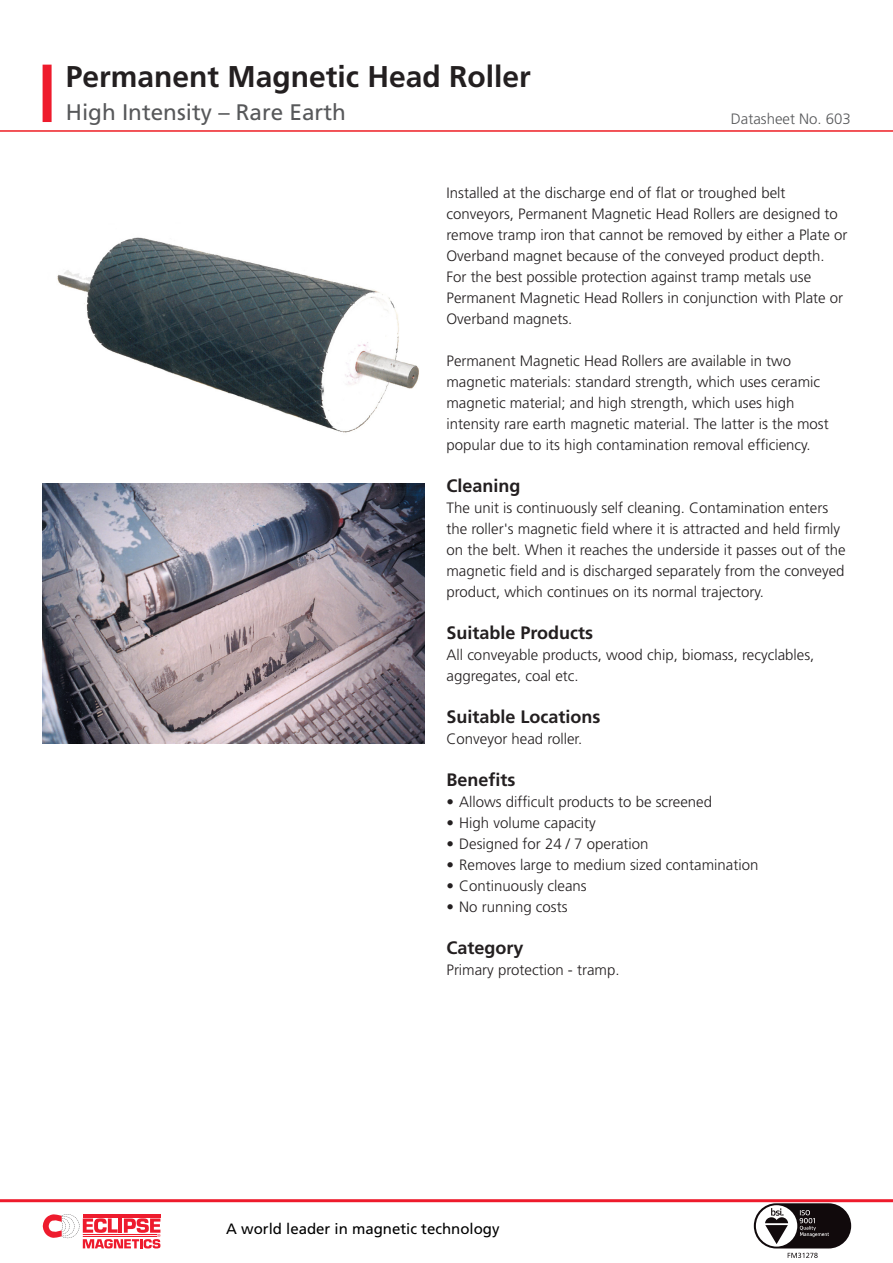
<style>
.page{position:relative;width:893px;height:1263px;background:#fff}
.page>*{position:absolute;margin:0;border:0;box-sizing:border-box;transform-origin:0 0}
.page_title{font:700 30px "Frutiger";color:#231f20}
.page_title-2{font:22.5px "Frutiger";color:#57585a}
.t1{font:700 18px "Frutiger";color:#231f20}
.t2{font:300 15px/21px "Frutiger";color:#231f20}
.t3{font:15px "Frutiger";color:#000}
.t4{font:300 15px "Frutiger";color:#57585a}
</style>
<div class="page">
<svg style="left:754px;top:1203px;width:97px;height:55px"></svg>
<img style="left:57px;top:237px;width:362px;height:196px">
<img style="left:43px;top:483px;width:381px;height:261px">
<div style="left:43px;top:65px;width:9px;height:57px;background:#ee1b2c"></div>
<hr style="left:0;top:130px;width:893px;height:2px;background:#ee1d23">
<svg style="left:43px;top:1214px;width:117px;height:34px"></svg>
<hr style="left:0;top:1199px;width:893px;height:3px;background:#ee1b2c">
<p class="page_title" style="left:66px;top:59px;width:467px">Permanent Magnetic Head Roller</p>
<p class="page_title-2" style="left:66px;top:99px;width:282px">High Intensity – Rare Earth</p>
<p class="t4" style="left:731px;top:110px;width:122px">Datasheet No. 603</p>
<p class="t2" style="left:446px;top:183px;width:402px">Installed at the discharge end of flat or troughed belt conveyors, Permanent Magnetic Head Rollers are designed to remove tramp iron that cannot be removed by either a Plate or Overband magnet because of the conveyed product depth.</p>
<p class="t2" style="left:446px;top:267px;width:398px">For the best possible protection against tramp metals use<br>Permanent Magnetic Head Rollers in conjunction with Plate or<br>Overband magnets.</p>
<p class="t2" style="left:446px;top:351px;width:384px">Permanent Magnetic Head Rollers are available in two magnetic materials: standard strength, which uses ceramic magnetic material; and high strength, which uses high intensity rare earth magnetic material. The latter is the most popular due to its high contamination removal efficiency.</p>
<p class="t1" style="left:446px;top:476px;width:76px">Cleaning</p>
<p class="t2" style="left:446px;top:498px;width:400px">The unit is continuously self cleaning. Contamination enters the roller's magnetic field where it is attracted and held firmly on the belt. When it reaches the underside it passes out of the magnetic field and is discharged separately from the conveyed product, which continues on its normal trajectory.</p>
<p class="t1" style="left:446px;top:623px;width:148px">Suitable Products</p>
<p class="t2" style="left:446px;top:645px;width:369px">All conveyable products, wood chip, biomass, recyclables, aggregates, coal etc.</p>
<p class="t1" style="left:446px;top:707px;width:156px">Suitable Locations</p>
<p class="t2" style="left:446px;top:729px;width:137px">Conveyor head roller.</p>
<p class="t1" style="left:446px;top:770px;width:71px">Benefits</p>
<p class="t2" style="left:446px;top:792px;width:267px">• Allows difficult products to be screened</p>
<p class="t2" style="left:446px;top:813px;width:151px">• High volume capacity</p>
<p class="t2" style="left:446px;top:834px;width:203px">• Designed for 24 / 7 operation</p>
<p class="t2" style="left:446px;top:855px;width:313px">• Removes large to medium sized contamination</p>
<p class="t2" style="left:446px;top:876px;width:142px">• Continuously cleans</p>
<p class="t2" style="left:446px;top:897px;width:123px">• No running costs</p>
<p class="t1" style="left:446px;top:938px;width:79px">Category</p>
<p class="t2" style="left:446px;top:960px;width:175px">Primary protection - tramp.</p>
<p class="t3" style="left:226px;top:1219px;width:275px">A world leader in magnetic technology</p>
</div>
